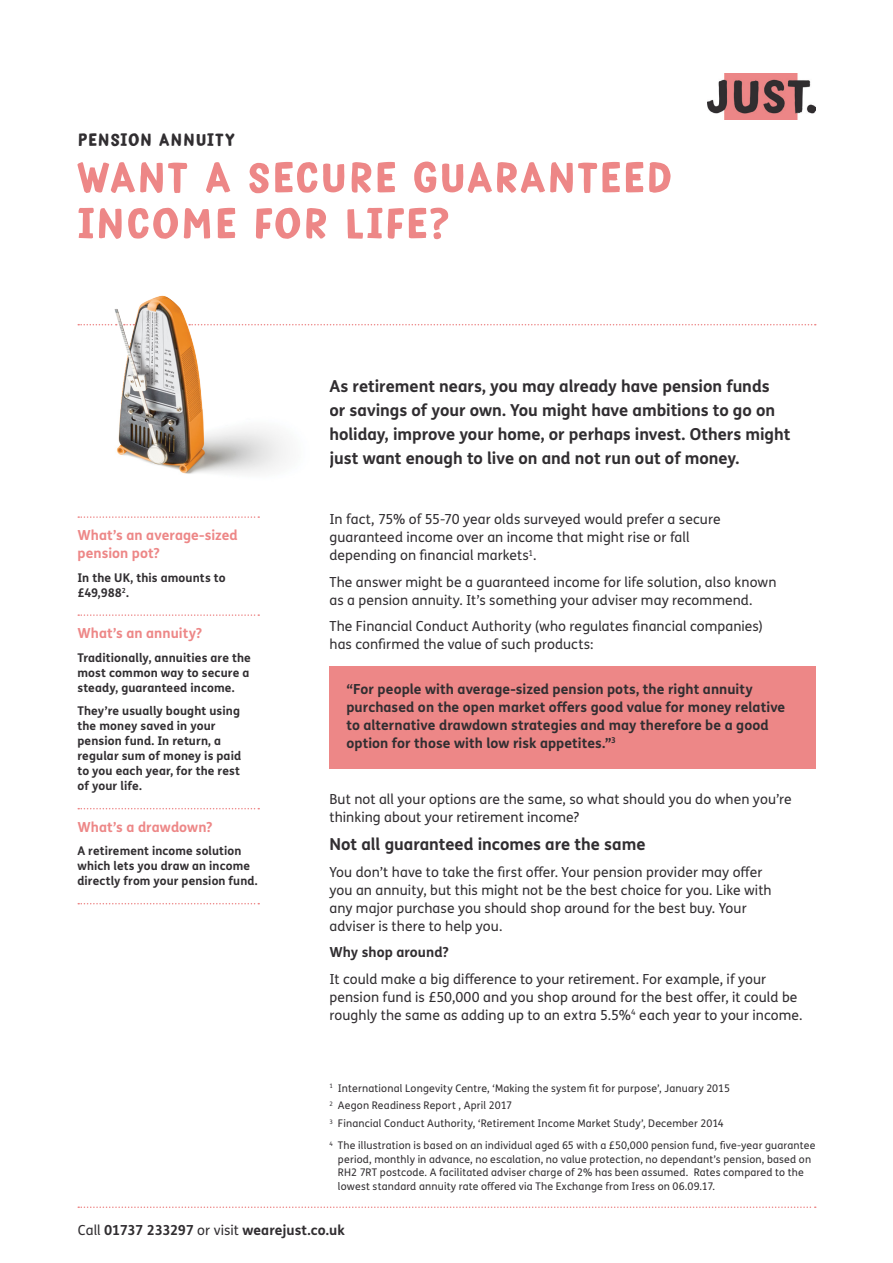
<style>
.page{position:relative;width:893px;height:1263px;background:#fff}
.page>*{position:absolute;margin:0;border:0;box-sizing:border-box;transform-origin:0 0}
.Document_Heading{font:51px/45.9px "Just Script";letter-spacing:.03em;color:#ed8787}
.Product_Name{font:21px "Just Script";letter-spacing:.04em;color:#312e31}
.Intro_Text{font:700 16.5px/24px "Just Sans";letter-spacing:-.005em;color:#312e31}
.Subheading_1{font:700 16.5px "Just Sans";letter-spacing:-.005em;color:#312e31}
.Body_Copy{font:13.8px/18px "Just Sans";letter-spacing:.005em;color:#312e31}
.Warning_Box_Text{font:700 13.8px/18px "Just Sans";letter-spacing:.005em;color:#312e31}
.Info_Box_Heading{font:700 13.8px/18px "Just Sans";letter-spacing:.005em;color:#ed8787}
.Subheading_2{font:700 13.8px "Just Sans";letter-spacing:.005em;color:#312e31}
.Info_Box_Text{font:700 12px/15px "Just Sans";letter-spacing:.01em;color:#312e31}
.Numbered_footnotes{font:10.5px/13.5px "Just Sans";letter-spacing:.015em;color:#312e31}
.s1{font-weight:400}
</style>
<div class="page">
<svg style="left:78px;top:1206px;width:738px;height:2px"></svg>
<img style="left:707px;top:73px;width:108px;height:47px">
<div style="left:329px;top:666px;width:486px;height:103px;background:#ed8787"></div>
<img style="left:86px;top:295px;width:242px;height:179px">
<svg style="left:189px;top:324px;width:627px;height:1px"></svg>
<svg style="left:78px;top:324px;width:39px;height:1px"></svg>
<svg style="left:78px;top:516px;width:181px;height:2px"></svg>
<svg style="left:78px;top:614px;width:181px;height:2px"></svg>
<svg style="left:78px;top:808px;width:181px;height:1px"></svg>
<svg style="left:78px;top:903px;width:181px;height:1px"></svg>
<p class="Product_Name" style="left:78px;top:131px;width:158px">PENSION ANNUITY</p>
<p class="Document_Heading" style="left:77px;top:155px;width:597px">WANT A SECURE GUARANTEED<br>INCOME FOR LIFE?</p>
<p class="Info_Box_Heading" style="left:77px;top:525px;width:162px">What’s an average-sized pension pot?</p>
<p class="Info_Box_Text" style="left:77px;top:569px;width:150px">In the UK, this amounts to £49,988<sup>2</sup>.</p>
<p class="Info_Box_Heading" style="left:77px;top:624px;width:126px">What’s an annuity?</p>
<p class="Info_Box_Text" style="left:77px;top:649px;width:175px">Traditionally, annuities are the most common way to secure a steady, guaranteed income.</p>
<p class="Info_Box_Text" style="left:77px;top:703px;width:165px">They’re usually bought using the money saved in your pension fund. In return, a regular sum of money is paid to you each year, for the rest of your life.</p>
<p class="Info_Box_Heading" style="left:77px;top:817px;width:136px">What’s a drawdown?</p>
<p class="Info_Box_Text" style="left:77px;top:843px;width:182px">A retirement income solution which lets you draw an income directly from your pension fund.</p>
<p class="Intro_Text" style="left:329px;top:373px;width:462px">As retirement nears, you may already have pension funds<br>or savings of your own. You might have ambitions to go on holiday, improve your home, or perhaps invest. Others might just want enough to live on and not run out of money.</p>
<p class="Body_Copy" style="left:329px;top:510px;width:393px">In fact, 75% of 55-70 year olds surveyed would prefer a secure guaranteed income over an income that might rise or fall depending on financial markets<sup>1</sup>.</p>
<p class="Body_Copy" style="left:329px;top:573px;width:449px">The answer might be a guaranteed income for life solution, also known as a pension annuity. It’s something your adviser may recommend.</p>
<p class="Body_Copy" style="left:329px;top:617px;width:435px">The Financial Conduct Authority (who regulates financial companies) has confirmed the value of such products:</p>
<p class="Warning_Box_Text" style="left:346px;top:679px;width:440px">“For people with average-sized pension pots, the right annuity purchased on the open market offers good value for money relative to alternative drawdown strategies and may therefore be a good option for those with low risk appetites.”<sup>3</sup></p>
<p class="Body_Copy" style="left:329px;top:790px;width:464px">But not all your options are the same, so what should you do when you’re thinking about your retirement income?</p>
<p class="Subheading_1" style="left:329px;top:832px;width:318px">Not all guaranteed incomes are the same</p>
<p class="Body_Copy" style="left:329px;top:863px;width:444px">You don’t have to take the first offer. Your pension provider may offer you an annuity, but this might not be the best choice for you. Like with any major purchase you should shop around for the best buy. Your adviser is there to help you.</p>
<p class="Subheading_2" style="left:329px;top:942px;width:121px">Why shop around?</p>
<p class="Body_Copy" style="left:329px;top:970px;width:474px">It could make a big difference to your retirement. For example, if your pension fund is £50,000 and you shop around for the best offer, it could be roughly the same as adding up to an extra 5.5%<sup>4</sup> each year to your income.</p>
<p class="Numbered_footnotes" style="left:329px;top:1081px;width:402px"><sup>1</sup> International Longevity Centre, ‘Making the system fit for purpose’, January 2015</p>
<p class="Numbered_footnotes" style="left:329px;top:1099px;width:184px"><sup>2</sup> Aegon Readiness Report , April 2017</p>
<p class="Numbered_footnotes" style="left:329px;top:1116px;width:396px"><sup>3</sup> Financial Conduct Authority, ‘Retirement Income Market Study’, December 2014</p>
<p class="Numbered_footnotes" style="left:338px;top:1138px;width:479px;text-indent:-9px"><sup>4</sup> The illustration is based on an individual aged 65 with a £50,000 pension fund, five-year guarantee period, monthly in advance, no escalation, no value protection, no dependant’s pension, based on RH2 7RT postcode. A facilitated adviser charge of 2% has been assumed. Rates compared to the lowest standard annuity rate offered via The Exchange from Iress on 06.09.17.</p>
<p class="Warning_Box_Text" style="left:78px;top:1221px;width:268px"><span class="s1">Call</span> 01737 233297 <span class="s1">or visit</span> wearejust.co.uk</p>
</div>
